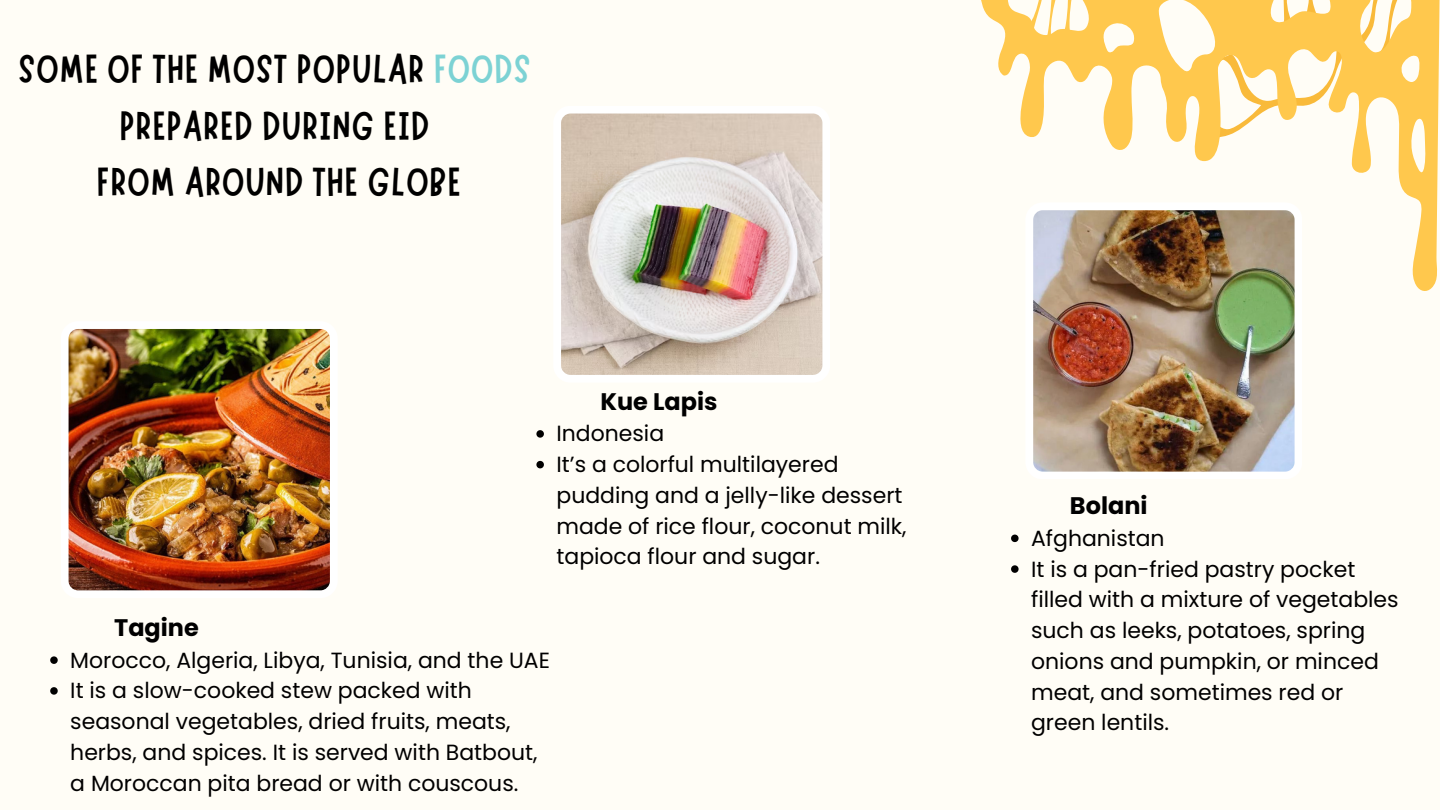
<style>
.page{position:relative;width:1440px;height:810px;background:#fffdf6}
.page>*{position:absolute;margin:0;border:0;box-sizing:border-box;transform-origin:0 0}
.t1{font:40.6px/56.2px "Marykate";letter-spacing:.025em;color:#000;text-align:center}
.t2{font:700 24px "Poppins";color:#000}
.t3{font:22px/30.8px "Poppins";color:#000}
.s1{color:#7cd2d4}
</style>
<div class="page">
<img style="left:68px;top:329px;width:262px;height:262px">
<img style="left:561px;top:113px;width:262px;height:262px">
<img style="left:1033px;top:293px;width:262px;height:179px">
<svg style="left:981px;top:0;width:459px;height:293px"></svg>
<svg style="left:1028px;top:0;width:47px;height:48px"></svg>
<svg style="left:50px;top:656px;width:8px;height:8px"></svg>
<svg style="left:50px;top:687px;width:8px;height:8px"></svg>
<svg style="left:536px;top:430px;width:8px;height:8px"></svg>
<svg style="left:536px;top:461px;width:8px;height:7px"></svg>
<svg style="left:1011px;top:535px;width:8px;height:7px"></svg>
<svg style="left:1011px;top:565px;width:8px;height:8px"></svg>
<h2 class="t1" style="left:18px;top:37px;width:514px">SOME OF THE MOST POPULAR <span class="s1">FOODS<br></span>PREPARED DURING EID<br>FROM AROUND THE GLOBE</h2>
<p class="t2" style="left:600px;top:385px;width:119px">Kue Lapis</p>
<p class="t3" style="left:557px;top:418px;width:109px">Indonesia</p>
<p class="t3" style="left:557px;top:449px;width:352px">It’s a colorful multilayered pudding and a jelly-like dessert made of rice flour, coconut milk, tapioca flour and sugar.</p>
<p class="t2" style="left:114px;top:611px;width:86px">Tagine</p>
<p class="t3" style="left:70px;top:645px;width:481px">Morocco, Algeria, Libya, Tunisia, and the UAE</p>
<h2 class="t3" style="left:70px;top:675px;width:469px">It is a slow-cooked stew packed with seasonal vegetables, dried fruits, meats, herbs, and spices. It is served with Batbout, a Moroccan pita bread or with couscous.</h2>
<p class="t2" style="left:1070px;top:489px;width:79px">Bolani</p>
<h2 class="t3" style="left:1031px;top:523px;width:135px">Afghanistan</h2>
<p class="t3" style="left:1031px;top:553px;width:369px">It is a pan-fried pastry pocket filled with a mixture of vegetables such as leeks, potatoes, spring onions and pumpkin, or minced meat, and sometimes red or green lentils.</p>
</div>
